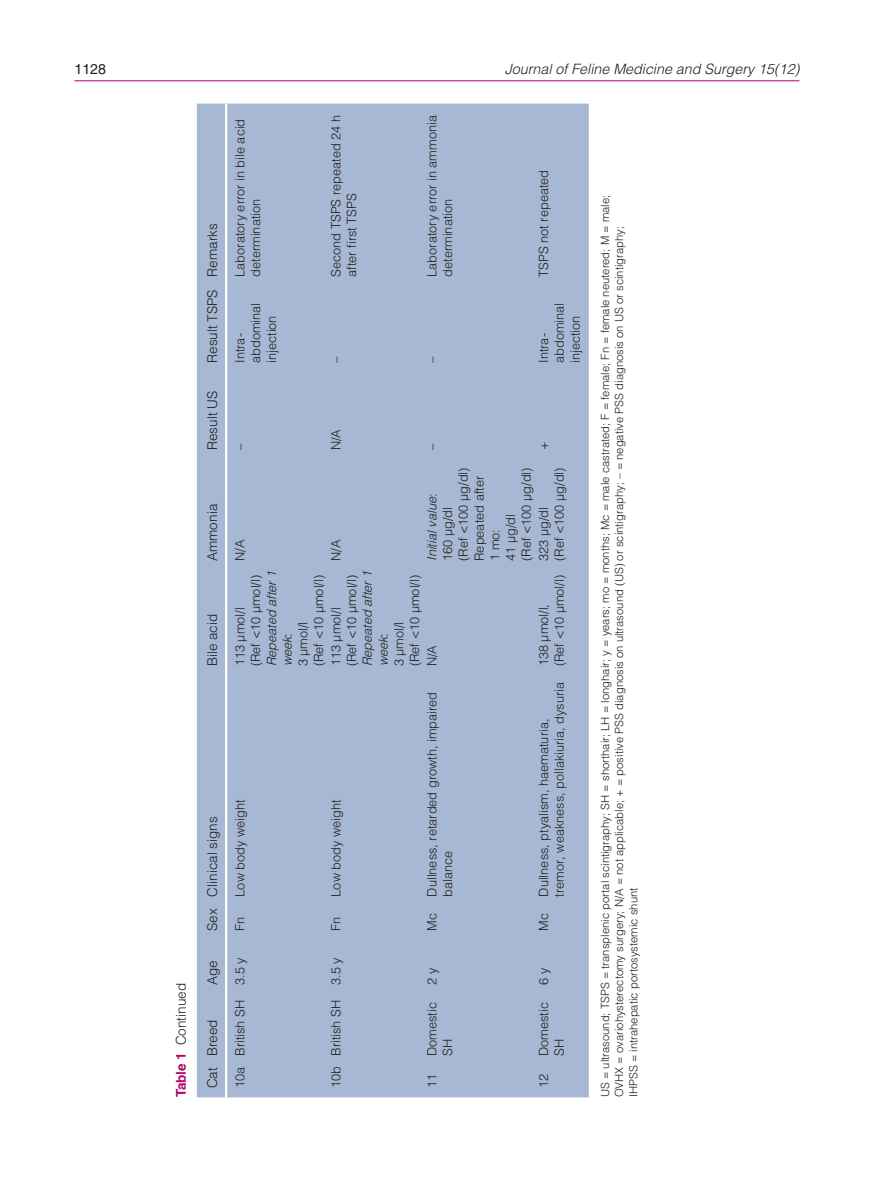
<style>
.page{position:relative;width:893px;height:1191px;background:#fff}
.page>*{position:absolute;margin:0;border:0;box-sizing:border-box;transform-origin:0 0}
.t1{font:italic 300 14.25px "Helvetica LT Std";color:#231f20}
.t2{font:14.25px "Helvetica LT Std";color:#231f20}
.t3{font:300 13.5px "Helvetica LT Std";color:#231f20}
.t4{font:700 13.5px "Helvetica LT Std";letter-spacing:-.005em;color:#b6036c}
.t5{font:300 12.75px/15.8px "Helvetica LT Std";color:#231f20}
.t6{font:300 11.25px/14.2px "Helvetica LT Std";color:#231f20}
.s1{font-style:italic}
</style>
<div class="page">
<hr style="left:74px;top:80px;width:725px;height:1px;background:#b6036c">
<div style="left:197px;top:104px;width:392px;height:993px;background:#a6b8d3"></div>
<hr style="left:225px;top:1065px;width:2px;height:32px;background:#fff">
<hr style="left:225px;top:993px;width:2px;height:72px;background:#fff">
<hr style="left:225px;top:939px;width:2px;height:54px;background:#fff">
<hr style="left:225px;top:905px;width:2px;height:34px;background:#fff">
<hr style="left:225px;top:675px;width:2px;height:230px;background:#fff">
<hr style="left:225px;top:570px;width:2px;height:105px;background:#fff">
<hr style="left:225px;top:459px;width:2px;height:111px;background:#fff">
<hr style="left:225px;top:372px;width:2px;height:87px;background:#fff">
<hr style="left:225px;top:286px;width:2px;height:86px;background:#fff">
<hr style="left:225px;top:104px;width:2px;height:182px;background:#fff">
<p class="t2" style="left:74px;top:61px;width:33px">1128</p>
<p class="t1" style="left:505px;top:60px;width:296px">Journal of Feline Medicine and Surgery 15(12)</p>
<p class="t3" style="left:173px;top:1045px;width:64px;rotate:-90deg">Continued</p>
<p class="t4" style="left:173px;top:1097px;width:47px;rotate:-90deg">Table 1</p>
<p class="t3" style="left:204px;top:363px;width:141px;rotate:-90deg">Result TSPS Remarks</p>
<p class="t3" style="left:204px;top:450px;width:61px;rotate:-90deg">Result US</p>
<p class="t3" style="left:204px;top:561px;width:59px;rotate:-90deg">Ammonia</p>
<p class="t3" style="left:204px;top:666px;width:54px;rotate:-90deg">Bile acid</p>
<p class="t3" style="left:204px;top:930px;width:116px;rotate:-90deg">Sex Clinical signs</p>
<p class="t3" style="left:204px;top:984px;width:26px;rotate:-90deg">Age</p>
<p class="t3" style="left:204px;top:1088px;width:70px;rotate:-90deg">Cat Breed</p>
<p class="t5" style="left:232px;top:277px;width:159px;rotate:-90deg">Laboratory error in bile acid determination</p>
<p class="t5" style="left:328px;top:277px;width:163px;rotate:-90deg">Second TSPS repeated 24 h after first TSPS</p>
<p class="t5" style="left:424px;top:277px;width:163px;rotate:-90deg">Laboratory error in ammonia determination</p>
<p class="t5" style="left:536px;top:277px;width:108px;rotate:-90deg">TSPS not repeated</p>
<p class="t5" style="left:232px;top:363px;width:62px;rotate:-90deg">Intra&shy;abdominal injection</p>
<p class="t5" style="left:328px;top:363px;width:8px;rotate:-90deg">–</p>
<p class="t5" style="left:424px;top:363px;width:8px;rotate:-90deg">–</p>
<p class="t5" style="left:536px;top:363px;width:62px;rotate:-90deg">Intra&shy;abdominal injection</p>
<p class="t5" style="left:232px;top:450px;width:8px;rotate:-90deg">–</p>
<p class="t5" style="left:328px;top:450px;width:23px;rotate:-90deg">N/A</p>
<p class="t5" style="left:424px;top:450px;width:8px;rotate:-90deg">–</p>
<p class="t5" style="left:536px;top:450px;width:10px;rotate:-90deg">+</p>
<p class="t5" style="left:232px;top:561px;width:23px;rotate:-90deg">N/A</p>
<p class="t5" style="left:328px;top:561px;width:23px;rotate:-90deg">N/A</p>
<p class="t5" style="left:424px;top:561px;width:95px;rotate:-90deg"><span class="s1">Initial value</span>:<br>160 µg/dl<br>(Ref &lt;100 µg/dl)<br>Repeated after<br>1 mo:<br>41 µg/dl<br>(Ref &lt;100 µg/dl)</p>
<p class="t5" style="left:536px;top:561px;width:95px;rotate:-90deg">323 µg/dl<br>(Ref &lt;100 µg/dl)</p>
<p class="t5" style="left:232px;top:666px;width:93px;rotate:-90deg">113 µmol/l<br>(Ref &lt;10 µmol/l)</p>
<p class="t5" style="left:263px;top:666px;width:97px;rotate:-90deg"><span class="s1">Repeated after 1 week</span>:<br>3 µmol/l<br>(Ref &lt;10 µmol/l)</p>
<p class="t5" style="left:328px;top:666px;width:93px;rotate:-90deg">113 µmol/l<br>(Ref &lt;10 µmol/l)</p>
<p class="t5" style="left:359px;top:666px;width:97px;rotate:-90deg"><span class="s1">Repeated after 1 week</span>:<br>3 µmol/l<br>(Ref &lt;10 µmol/l)</p>
<p class="t5" style="left:424px;top:666px;width:23px;rotate:-90deg">N/A</p>
<p class="t5" style="left:232px;top:896px;width:99px;rotate:-90deg">Low body weight</p>
<p class="t5" style="left:232px;top:930px;width:16px;rotate:-90deg">Fn</p>
<p class="t5" style="left:232px;top:1088px;width:133px;rotate:-90deg">10a British SH 3.5 y</p>
<p class="t5" style="left:328px;top:896px;width:99px;rotate:-90deg">Low body weight</p>
<p class="t5" style="left:328px;top:930px;width:16px;rotate:-90deg">Fn</p>
<p class="t5" style="left:328px;top:1088px;width:133px;rotate:-90deg">10b British SH 3.5 y</p>
<p class="t5" style="left:424px;top:896px;width:206px;rotate:-90deg">Dullness, retarded growth, impaired balance</p>
<p class="t5" style="left:424px;top:930px;width:19px;rotate:-90deg">Mc</p>
<p class="t5" style="left:424px;top:984px;width:19px;rotate:-90deg">2 y</p>
<p class="t5" style="left:424px;top:1056px;width:55px;rotate:-90deg">Domestic<br>SH</p>
<p class="t5" style="left:424px;top:1088px;width:16px;rotate:-90deg">11</p>
<p class="t5" style="left:536px;top:666px;width:93px;rotate:-90deg">138 µmol/l,<br>(Ref &lt;10 µmol/l)</p>
<p class="t5" style="left:536px;top:896px;width:216px;rotate:-90deg">Dullness, ptyalism, haematuria, tremor, weakness, pollakiuria, dysuria</p>
<p class="t5" style="left:536px;top:930px;width:19px;rotate:-90deg">Mc</p>
<p class="t5" style="left:536px;top:984px;width:19px;rotate:-90deg">6 y</p>
<p class="t5" style="left:536px;top:1056px;width:55px;rotate:-90deg">Domestic<br>SH</p>
<p class="t5" style="left:536px;top:1088px;width:16px;rotate:-90deg">12</p>
<p class="t6" style="left:598px;top:1097px;width:904px;rotate:-90deg">US = ultrasound; TSPS = transplenic portal scintigraphy; SH = shorthair; LH = longhair; y = years; mo = months; Mc = male castrated; F = female; Fn = female neutered; M = male;<br>OVHX = ovariohysterectomy surgery; N/A = not applicable; + = positive PSS diagnosis on ultrasound (US) or scintigraphy; – = negative PSS diagnosis on US or scintigraphy;<br>IHPSS = intrahepatic portosystemic shunt</p>
</div>
